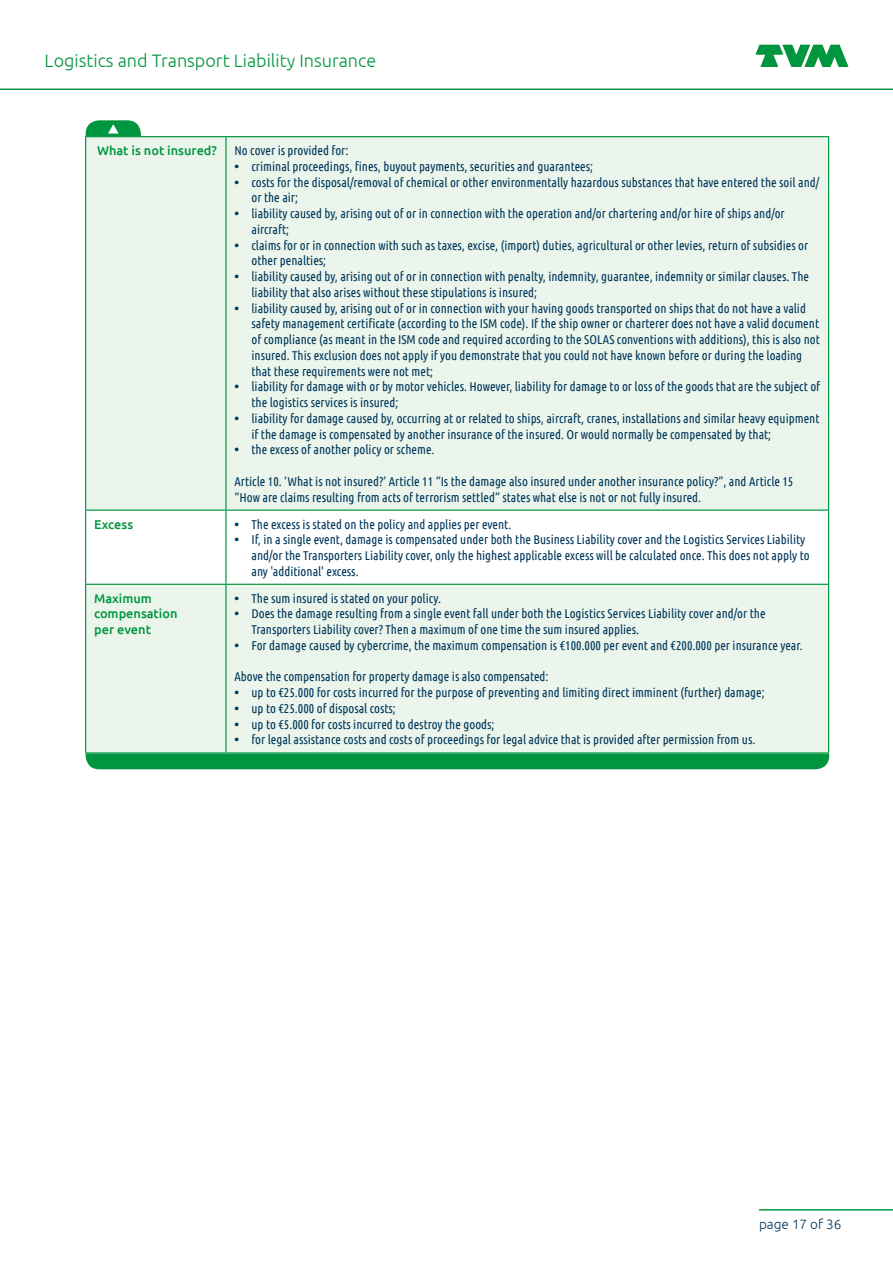
<style>
.page{position:relative;width:893px;height:1263px;background:#fff}
.page>*{position:absolute;margin:0;border:0;box-sizing:border-box;transform-origin:0 0}
.t1{font:300 18px "Ubuntu";color:#00963f}
.t2{font:300 13.5px "Ubuntu";color:#00375b}
.tabel-tekst_8_5pt_blauw{font:12.75px/15.8px "Ubuntu Condensed";color:#00375b}
.T_Body_vraag_-_24{font:500 12.75px/15.8px "Ubuntu";color:#00963f}
.s1{font-family:"Ubuntu";font-weight:700}
</style>
<div class="page">
<svg style="left:756px;top:45px;width:92px;height:22px"></svg>
<hr style="left:0;top:89px;width:893px;height:1px;background:#00963f">
<hr style="left:759px;top:1209px;width:134px;height:1px;background:#00963f">
<svg style="left:86px;top:137px;width:742px;height:615px;background:#edf6ee"></svg>
<hr style="left:225px;top:137px;width:2px;height:372px;background:#00963f">
<hr style="left:225px;top:511px;width:2px;height:73px;background:#00963f">
<hr style="left:225px;top:585px;width:2px;height:167px;background:#00963f">
<hr style="left:85px;top:137px;width:1px;height:372px;background:#00963f">
<hr style="left:828px;top:137px;width:1px;height:372px;background:#00963f">
<hr style="left:85px;top:136px;width:141px;height:1px;background:#00963f">
<hr style="left:226px;top:136px;width:603px;height:1px;background:#00963f">
<hr style="left:85px;top:509px;width:141px;height:2px;background:#00963f">
<hr style="left:85px;top:511px;width:1px;height:73px;background:#00963f">
<hr style="left:226px;top:509px;width:603px;height:2px;background:#00963f">
<hr style="left:828px;top:511px;width:1px;height:73px;background:#00963f">
<hr style="left:85px;top:584px;width:141px;height:1px;background:#00963f">
<hr style="left:85px;top:585px;width:1px;height:167px;background:#00963f">
<hr style="left:226px;top:584px;width:603px;height:1px;background:#00963f">
<hr style="left:828px;top:585px;width:1px;height:167px;background:#00963f">
<hr style="left:85px;top:752px;width:141px;height:1px;background:#00963f">
<hr style="left:226px;top:752px;width:603px;height:1px;background:#00963f">
<svg style="left:86px;top:120px;width:55px;height:16px"></svg>
<div style="left:86px;top:753px;width:743px;height:16px;background:#00963f"></div>
<h1 class="t1" style="left:45px;top:50px;width:333px">Logistics and Transport Liability Insurance</h1>
<p class="T_Body_vraag_-_24" style="left:97px;top:142px;width:121px">What is not insured?</p>
<p class="tabel-tekst_8_5pt_blauw" style="left:234px;top:142px;width:115px">No cover is provided for:</p>
<p class="tabel-tekst_8_5pt_blauw" style="left:234px;top:158px;width:360px"><span class="s1">•</span> criminal proceedings, fines, buyout payments, securities and guarantees;</p>
<p class="tabel-tekst_8_5pt_blauw" style="left:251px;top:174px;width:569px;text-indent:-17px"><span class="s1">•</span> costs for the disposal/removal of chemical or other environmentally hazardous substances that have entered the soil and/ or the air;</p>
<p class="tabel-tekst_8_5pt_blauw" style="left:251px;top:205px;width:535px;text-indent:-17px"><span class="s1">•</span> liability caused by, arising out of or in connection with the operation and/or chartering and/or hire of ships and/or aircraft;</p>
<p class="tabel-tekst_8_5pt_blauw" style="left:251px;top:237px;width:558px;text-indent:-17px"><span class="s1">•</span> claims for or in connection with such as taxes, excise, (import) duties, agricultural or other levies, return of subsidies or other penalties;</p>
<p class="tabel-tekst_8_5pt_blauw" style="left:251px;top:268px;width:559px;text-indent:-17px"><span class="s1">•</span> liability caused by, arising out of or in connection with penalty, indemnity, guarantee, indemnity or similar clauses. The liability that also arises without these stipulations is insured;</p>
<p class="tabel-tekst_8_5pt_blauw" style="left:251px;top:300px;width:570px;text-indent:-17px"><span class="s1">•</span> liability caused by, arising out of or in connection with your having goods transported on ships that do not have a valid safety management certificate (according to the ISM code). If the ship owner or charterer does not have a valid document of compliance (as meant in the ISM code and required according to the SOLAS conventions with additions), this is also not insured. This exclusion does not apply if you demonstrate that you could not have known before or during the loading that these requirements were not met;</p>
<p class="tabel-tekst_8_5pt_blauw" style="left:251px;top:378px;width:570px;text-indent:-17px"><span class="s1">•</span> liability for damage with or by motor vehicles. However, liability for damage to or loss of the goods that are the subject of the logistics services is insured;</p>
<p class="tabel-tekst_8_5pt_blauw" style="left:251px;top:410px;width:569px;text-indent:-17px"><span class="s1">•</span> liability for damage caused by, occurring at or related to ships, aircraft, cranes, installations and similar heavy equipment if the damage is compensated by another insurance of the insured. Or would normally be compensated by that;</p>
<p class="tabel-tekst_8_5pt_blauw" style="left:234px;top:441px;width:202px"><span class="s1">•</span> the excess of another policy or scheme.</p>
<p class="tabel-tekst_8_5pt_blauw" style="left:234px;top:473px;width:560px">Article 10. ‘What is not insured?’ Article 11 “Is the damage also insured under another insurance policy?”, and Article 15 “How are claims resulting from acts of terrorism settled” states what else is not or not fully insured.</p>
<p class="T_Body_vraag_-_24" style="left:94px;top:516px;width:41px">Excess</p>
<p class="tabel-tekst_8_5pt_blauw" style="left:234px;top:516px;width:278px"><span class="s1">•</span> The excess is stated on the policy and applies per event.</p>
<p class="tabel-tekst_8_5pt_blauw" style="left:251px;top:531px;width:560px;text-indent:-17px"><span class="s1">•</span> If, in a single event, damage is compensated under both the Business Liability cover and the Logistics Services Liability and/or the Transporters Liability cover, only the highest applicable excess will be calculated once. This does not apply to any 'additional' excess.</p>
<p class="T_Body_vraag_-_24" style="left:94px;top:590px;width:85px">Maximum compensation per event</p>
<p class="tabel-tekst_8_5pt_blauw" style="left:234px;top:590px;width:208px"><span class="s1">•</span> The sum insured is stated on your policy.</p>
<p class="tabel-tekst_8_5pt_blauw" style="left:251px;top:606px;width:516px;text-indent:-17px"><span class="s1">•</span> Does the damage resulting from a single event fall under both the Logistics Services Liability cover and/or the<br>Transporters Liability cover? Then a maximum of one time the sum insured applies.</p>
<p class="tabel-tekst_8_5pt_blauw" style="left:234px;top:637px;width:570px"><span class="s1">•</span> For damage caused by cybercrime, the maximum compensation is €100.000 per event and €200.000 per insurance year.</p>
<p class="tabel-tekst_8_5pt_blauw" style="left:234px;top:669px;width:316px">Above the compensation for property damage is also compensated:</p>
<p class="tabel-tekst_8_5pt_blauw" style="left:234px;top:684px;width:532px"><span class="s1">•</span> up to €25.000 for costs incurred for the purpose of preventing and limiting direct imminent (further) damage;</p>
<p class="tabel-tekst_8_5pt_blauw" style="left:234px;top:700px;width:163px"><span class="s1">•</span> up to €25.000 of disposal costs;</p>
<p class="tabel-tekst_8_5pt_blauw" style="left:234px;top:716px;width:261px"><span class="s1">•</span> up to €5.000 for costs incurred to destroy the goods;</p>
<p class="tabel-tekst_8_5pt_blauw" style="left:234px;top:732px;width:522px"><span class="s1">•</span> for legal assistance costs and costs of proceedings for legal advice that is provided after permission from us.</p>
<p class="t2" style="left:759px;top:1216px;width:84px">page 17 of 36</p>
</div>
